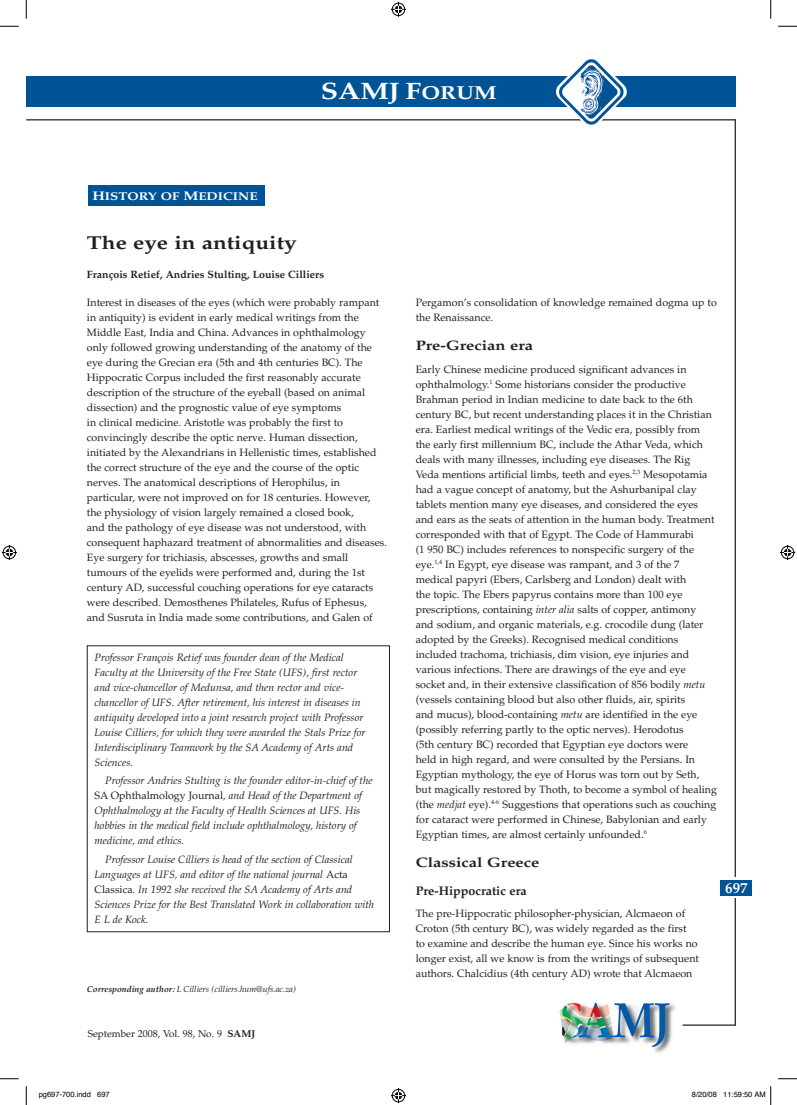
<style>
.page{position:relative;width:797px;height:1105px;background:#fff}
.page>*{position:absolute;margin:0;border:0;box-sizing:border-box;transform-origin:0 0}
.t1{font:700 23.75px "Palatino";color:#fff;scale:1.2 1}
.t2{font:700 18.75px "Palatino";color:#231f20;scale:1.2 1}
.t3{font:700 15px "Palatino";color:#fff}
.t4{font:700 13.75px "Palatino";color:#231f20;scale:1.2 1}
.t5{font:700 12.5px "Palatino";color:#231f20}
.t6{font:700 11.25px "Palatino";color:#fff;scale:1.2 1}
.t7{font:10.62px/15px "Palatino";color:#231f20}
.t8{font:italic 10.62px/15px "Palatino";color:#231f20}
.t9{font:700 10.62px "Palatino";color:#231f20}
.t10{font:10px "Palatino";color:#231f20}
.t11{font:italic 8.75px "Palatino";color:#231f20}
.t12{font:7.5px "Helvetica";color:#000}
.s1{font-size:18.75px}
.s2{font-size:12.5px}
.s3{font-style:italic}
.s4{font-style:normal}
.s5{font-weight:700}
</style>
<div class="page">
<hr style="left:734px;top:119px;width:2px;height:906px;background:#231f20">
<div style="left:723px;top:877px;width:23px;height:21px;background:#fff"></div>
<hr style="left:682px;top:1024px;width:53px;height:2px;background:#231f20">
<div style="left:26px;top:77px;width:709px;height:30px;background:#005495"></div>
<hr style="left:26px;top:119px;width:709px;height:1px;background:#231f20">
<img style="left:556px;top:59px;width:70px;height:66px">
<img style="left:559px;top:1002px;width:117px;height:51px">
<div style="left:719px;top:880px;width:32px;height:16px;background:#005495"></div>
<div style="left:88px;top:186px;width:177px;height:20px;background:#005495"></div>
<div style="left:87px;top:645px;width:303px;height:287px;border:1px solid #231f20"></div>
<svg style="left:0;top:25px;width:19px;height:2px"></svg>
<svg style="left:778px;top:25px;width:19px;height:2px"></svg>
<svg style="left:0;top:1078px;width:19px;height:1px"></svg>
<svg style="left:778px;top:1078px;width:19px;height:1px"></svg>
<svg style="left:25px;top:0;width:2px;height:19px"></svg>
<svg style="left:25px;top:1086px;width:2px;height:19px"></svg>
<svg style="left:770px;top:0;width:1px;height:19px"></svg>
<svg style="left:391px;top:2px;width:15px;height:15px"></svg>
<svg style="left:391px;top:1088px;width:15px;height:15px"></svg>
<svg style="left:2px;top:545px;width:15px;height:15px"></svg>
<svg style="left:780px;top:545px;width:15px;height:15px"></svg>
<svg style="left:770px;top:1086px;width:1px;height:19px"></svg>
<h1 class="t1" style="left:321px;top:77px;width:148px">SAMJ F<span class="s1">ORUM</span></h1>
<p class="t6" style="left:92px;top:190px;width:139px"><span class="s2">H</span>ISTORY OF <span class="s2">M</span>EDICINE</p>
<h2 class="t2" style="left:87px;top:232px;width:176px">The eye in antiquity</h2>
<p class="t9" style="left:87px;top:268px;width:239px">François Retief, Andries Stulting, Louise Cilliers</p>
<p class="t7" style="left:87px;top:295px;width:301px">Interest in diseases of the eyes (which were probably rampant in antiquity) is evident in early medical writings from the Middle East, India and China. Advances in ophthalmology only followed growing understanding of the anatomy of the eye during the Grecian era (5th and 4th centuries BC). The Hippocratic Corpus included the first reasonably accurate description of the structure of the eyeball (based on animal dissection) and the prognostic value of eye symptoms<br>in clinical medicine. Aristotle was probably the first to convincingly describe the optic nerve. Human dissection, initiated by the Alexandrians in Hellenistic times, established the correct structure of the eye and the course of the optic nerves. The anatomical descriptions of Herophilus, in particular, were not improved on for 18 centuries. However, the physiology of vision largely remained a closed book,<br>and the pathology of eye disease was not understood, with consequent haphazard treatment of abnormalities and diseases.<br>Eye surgery for trichiasis, abscesses, growths and small tumours of the eyelids were performed and, during the 1st century AD, successful couching operations for eye cataracts were described. Demosthenes Philateles, Rufus of Ephesus, and Susruta in India made some contributions, and Galen of</p>
<p class="t7" style="left:416px;top:295px;width:302px">Pergamon’s consolidation of knowledge remained dogma up to the Renaissance.</p>
<p class="t4" style="left:416px;top:338px;width:99px">Pre-Grecian era</p>
<p class="t7" style="left:416px;top:362px;width:303px">Early Chinese medicine produced significant advances in ophthalmology.<sup>1</sup> Some historians consider the productive Brahman period in Indian medicine to date back to the 6th century BC, but recent understanding places it in the Christian era. Earliest medical writings of the Vedic era, possibly from the early first millennium BC, include the Athar Veda, which deals with many illnesses, including eye diseases. The Rig<br>Veda mentions artificial limbs, teeth and eyes.<sup>2,3</sup> Mesopotamia had a vague concept of anatomy, but the Ashurbanipal clay tablets mention many eye diseases, and considered the eyes and ears as the seats of attention in the human body. Treatment corresponded with that of Egypt. The Code of Hammurabi<br>(1 950 BC) includes references to nonspecific surgery of the eye.<sup>1,4</sup> In Egypt, eye disease was rampant, and 3 of the 7 medical papyri (Ebers, Carlsberg and London) dealt with<br>the topic. The Ebers papyrus contains more than 100 eye prescriptions, containing <span class="s3">inter alia</span> salts of copper, antimony<br>and sodium, and organic materials, e.g. crocodile dung (later adopted by the Greeks). Recognised medical conditions included trachoma, trichiasis, dim vision, eye injuries and various infections. There are drawings of the eye and eye socket and, in their extensive classification of 856 bodily <span class="s3">metu </span>(vessels containing blood but also other fluids, air, spirits<br>and mucus), blood-containing <span class="s3">metu</span> are identified in the eye (possibly referring partly to the optic nerves). Herodotus<br>(5th century BC) recorded that Egyptian eye doctors were<br>held in high regard, and were consulted by the Persians. In Egyptian mythology, the eye of Horus was torn out by Seth, but magically restored by Thoth, to become a symbol of healing (the <span class="s3">medjat</span> eye).<sup>4-6</sup> Suggestions that operations such as couching for cataract were performed in Chinese, Babylonian and early Egyptian times, are almost certainly unfounded.<sup>6</sup></p>
<p class="t4" style="left:416px;top:854px;width:105px">Classical Greece</p>
<p class="t5" style="left:416px;top:883px;width:113px">Pre-Hippocratic era</p>
<p class="t7" style="left:416px;top:906px;width:285px">The pre-Hippocratic philosopher-physician, Alcmaeon of Croton (5th century BC), was widely regarded as the first<br>to examine and describe the human eye. Since his works no longer exist, all we know is from the writings of subsequent authors. Chalcidius (4th century AD) wrote that Alcmaeon</p>
<p class="t8" style="left:95px;top:650px;width:272px">Professor François Retief was founder dean of the Medical Faculty at the University of the Free State (UFS), first rector and vice-chancellor of Medunsa, and then rector and vice&shy;chancellor of UFS. After retirement, his interest in diseases in antiquity developed into a joint research project with Professor Louise Cilliers, for which they were awarded the Stals Prize for Interdisciplinary Teamwork by the SA Academy of Arts and Sciences.</p>
<p class="t8" style="left:95px;top:773px;width:279px;text-indent:11px">Professor Andries Stulting is the founder editor-in-chief of the <span class="s4">SA Ophthalmology Journal</span>, and Head of the Department of Ophthalmology at the Faculty of Health Sciences at UFS. His hobbies in the medical field include ophthalmology, history of medicine, and ethics.</p>
<p class="t8" style="left:95px;top:852px;width:281px;text-indent:11px">Professor Louise Cilliers is head of the section of Classical Languages at UFS, and editor of the national journal <span class="s4">Acta Classica</span>. In 1992 she received the SA Academy of Arts and Sciences Prize for the Best Translated Work in collaboration with E L de Kock.</p>
<p class="t11" style="left:87px;top:984px;width:210px"><span class="s5">Corresponding author:</span> L Cilliers (cilliers.hum@ufs.ac.za)</p>
<p class="t10" style="left:88px;top:1027px;width:169px">September 2008, Vol. 98, No. 9 <span class="s5">SAMJ</span></p>
<h3 class="t3" style="left:725px;top:879px;width:24px">697</h3>
<p class="t12" style="left:39px;top:1090px;width:72px">pg697-700.indd 697</p>
<p class="t12" style="left:692px;top:1090px;width:75px">8/20/08 11:59:50 AM</p>
</div>
